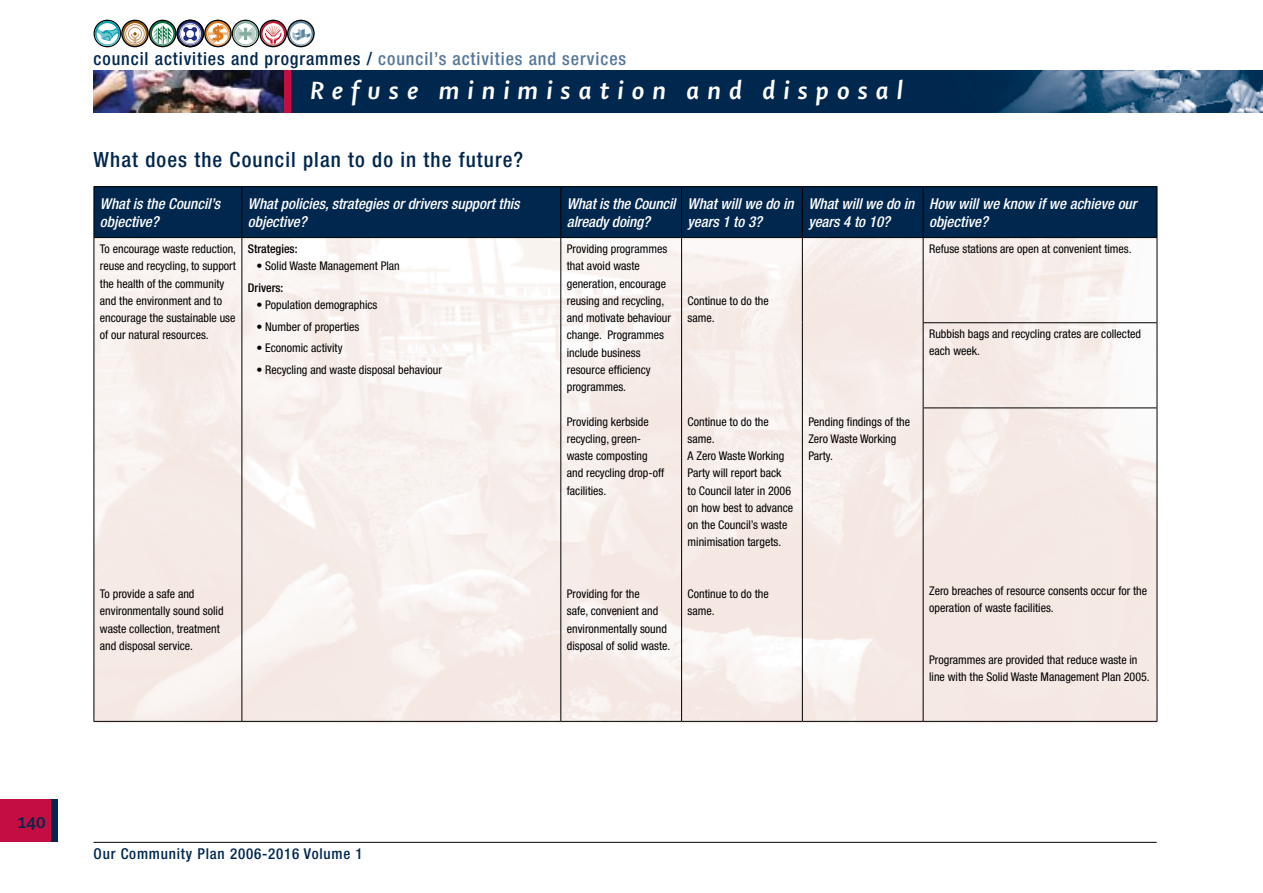
<style>
.page{position:relative;width:1263px;height:893px;background:#fff}
.page>*{position:absolute;margin:0;border:0;box-sizing:border-box;transform-origin:0 0}
.t1{font:27px "Shaker RBI";letter-spacing:.3em;color:#fff}
.t2{font:500 condensed 21px "Helvetica Neue";letter-spacing:.055em;color:#00274e}
.t3{font:500 condensed 18px "Helvetica Neue";letter-spacing:.05em;color:#00274e}
.t4{font:18px "Shaker RB";color:#00274e}
.t5{font:italic 500 condensed 15px/18px "Helvetica Neue";color:#fff}
.t6{font:500 condensed 15px "Helvetica Neue";letter-spacing:.055em;color:#00274e}
.t7{font:condensed 12px/17.2px "Helvetica Neue";color:#000}
.t8{font:500 condensed 12px "Helvetica Neue";color:#000}
.s1{color:#55779a}
</style>
<div class="page">
<div style="left:291px;top:70px;width:972px;height:43px;background:#00274e"></div>
<img style="left:997px;top:70px;width:265px;height:43px">
<img style="left:94px;top:70px;width:191px;height:43px">
<img style="left:94px;top:20px;width:221px;height:27px">
<div style="left:49px;top:799px;width:8px;height:43px;background:#00274e"></div>
<div style="left:0;top:799px;width:51px;height:43px;background:#c40d41"></div>
<hr style="left:94px;top:842px;width:1063px;height:1px;background:#000">
<div style="left:285px;top:70px;width:6px;height:43px;background:#c40d41"></div>
<img style="left:95px;top:238px;width:1061px;height:483px">
<div style="left:95px;top:187px;width:1062px;height:50px;background:#00274e"></div>
<hr style="left:94px;top:186px;width:148px;height:1px;background:#000">
<hr style="left:94px;top:187px;width:1px;height:50px;background:#000">
<hr style="left:242px;top:186px;width:319px;height:1px;background:#000">
<hr style="left:241px;top:187px;width:1px;height:50px;background:#000">
<hr style="left:561px;top:186px;width:121px;height:1px;background:#000">
<hr style="left:560px;top:187px;width:1px;height:50px;background:#000">
<hr style="left:682px;top:186px;width:120px;height:1px;background:#000">
<hr style="left:681px;top:187px;width:1px;height:50px;background:#000">
<hr style="left:802px;top:186px;width:121px;height:1px;background:#000">
<hr style="left:802px;top:187px;width:1px;height:50px;background:#000">
<hr style="left:923px;top:186px;width:234px;height:1px;background:#000">
<hr style="left:923px;top:187px;width:1px;height:50px;background:#000">
<hr style="left:1157px;top:187px;width:1px;height:50px;background:#000">
<hr style="left:94px;top:237px;width:148px;height:1px;background:#000">
<hr style="left:94px;top:238px;width:1px;height:85px;background:#000">
<hr style="left:242px;top:237px;width:319px;height:1px;background:#000">
<hr style="left:241px;top:238px;width:1px;height:85px;background:#000">
<hr style="left:561px;top:237px;width:121px;height:1px;background:#000">
<hr style="left:560px;top:238px;width:1px;height:85px;background:#000">
<hr style="left:682px;top:237px;width:120px;height:1px;background:#000">
<hr style="left:681px;top:238px;width:1px;height:85px;background:#000">
<hr style="left:802px;top:237px;width:121px;height:1px;background:#000">
<hr style="left:802px;top:238px;width:1px;height:85px;background:#000">
<hr style="left:923px;top:237px;width:234px;height:1px;background:#000">
<hr style="left:923px;top:238px;width:1px;height:84px;background:#000">
<hr style="left:1157px;top:238px;width:1px;height:84px;background:#000">
<hr style="left:94px;top:323px;width:1px;height:85px;background:#000">
<hr style="left:241px;top:323px;width:1px;height:85px;background:#000">
<hr style="left:560px;top:323px;width:1px;height:85px;background:#000">
<hr style="left:681px;top:323px;width:1px;height:85px;background:#000">
<hr style="left:802px;top:323px;width:1px;height:85px;background:#000">
<hr style="left:923px;top:322px;width:234px;height:1px;background:#000">
<hr style="left:923px;top:323px;width:1px;height:85px;background:#000">
<hr style="left:1157px;top:323px;width:1px;height:85px;background:#000">
<hr style="left:94px;top:408px;width:1px;height:85px;background:#000">
<hr style="left:241px;top:408px;width:1px;height:85px;background:#000">
<hr style="left:560px;top:408px;width:1px;height:85px;background:#000">
<hr style="left:681px;top:408px;width:1px;height:85px;background:#000">
<hr style="left:802px;top:408px;width:1px;height:85px;background:#000">
<hr style="left:923px;top:408px;width:234px;height:1px;background:#000">
<hr style="left:923px;top:408px;width:1px;height:85px;background:#000">
<hr style="left:1157px;top:408px;width:1px;height:85px;background:#000">
<hr style="left:94px;top:493px;width:1px;height:228px;background:#000">
<hr style="left:241px;top:493px;width:1px;height:228px;background:#000">
<hr style="left:560px;top:493px;width:1px;height:228px;background:#000">
<hr style="left:681px;top:493px;width:1px;height:228px;background:#000">
<hr style="left:802px;top:493px;width:1px;height:228px;background:#000">
<hr style="left:923px;top:493px;width:1px;height:228px;background:#000">
<hr style="left:1157px;top:493px;width:1px;height:228px;background:#000">
<hr style="left:94px;top:721px;width:148px;height:1px;background:#000">
<hr style="left:242px;top:721px;width:319px;height:1px;background:#000">
<hr style="left:561px;top:721px;width:121px;height:1px;background:#000">
<hr style="left:682px;top:721px;width:120px;height:1px;background:#000">
<hr style="left:802px;top:721px;width:121px;height:1px;background:#000">
<hr style="left:923px;top:721px;width:234px;height:1px;background:#000">
<h3 class="t3" style="left:94px;top:48px;width:534px">council activities and programmes / <span class="s1">council’s activities and services</span></h3>
<h1 class="t1" style="left:310px;top:76px;width:594px">Refuse minimisation and disposal</h1>
<h2 class="t2" style="left:94px;top:147px;width:431px">What does the Council plan to do in the future?</h2>
<p class="t5" style="left:100px;top:194px;width:122px">What is the Council’s objective?</p>
<p class="t5" style="left:248px;top:194px;width:273px">What policies, strategies or drivers support this objective?</p>
<p class="t5" style="left:567px;top:194px;width:110px">What is the Council already doing?</p>
<p class="t5" style="left:688px;top:194px;width:108px">What will we do in years 1 to 3?</p>
<p class="t5" style="left:808px;top:194px;width:108px">What will we do in years 4 to 10?</p>
<p class="t5" style="left:929px;top:194px;width:209px">How will we know if we achieve our objective?</p>
<p class="t7" style="left:100px;top:240px;width:138px">To encourage waste reduction, reuse and recycling, to support the health of the community and the environment and to encourage the sustainable use of our natural resources.</p>
<p class="t8" style="left:248px;top:242px;width:51px">Strategies:</p>
<p class="t7" style="left:256px;top:257px;width:145px">• Solid Waste Management Plan</p>
<p class="t8" style="left:248px;top:280px;width:37px">Drivers:</p>
<p class="t7" style="left:256px;top:296px;width:123px">• Population demographics</p>
<p class="t7" style="left:256px;top:318px;width:105px">• Number of properties</p>
<p class="t7" style="left:256px;top:339px;width:88px">• Economic activity</p>
<p class="t7" style="left:256px;top:361px;width:187px">• Recycling and waste disposal behaviour</p>
<p class="t7" style="left:929px;top:240px;width:204px">Refuse stations are open at convenient times.</p>
<p class="t7" style="left:567px;top:240px;width:106px">Providing programmes that avoid waste generation, encourage reusing and recycling, and motivate behaviour change. Programmes include business resource efficiency programmes.</p>
<p class="t7" style="left:567px;top:413px;width:99px">Providing kerbside recycling, green&shy;waste composting and recycling drop-off facilities.</p>
<p class="t7" style="left:688px;top:292px;width:83px">Continue to do the same.</p>
<p class="t7" style="left:929px;top:325px;width:213px">Rubbish bags and recycling crates are collected each week.</p>
<p class="t7" style="left:688px;top:413px;width:107px">Continue to do the same.<br>A Zero Waste Working<br>Party will report back<br>to Council later in 2006 on how best to advance on the Council’s waste minimisation targets.</p>
<p class="t7" style="left:808px;top:413px;width:103px">Pending findings of the<br>Zero Waste Working<br>Party.</p>
<p class="t7" style="left:100px;top:585px;width:125px">To provide a safe and environmentally sound solid waste collection, treatment and disposal service.</p>
<p class="t7" style="left:567px;top:585px;width:105px">Providing for the<br>safe, convenient and environmentally sound disposal of solid waste.</p>
<p class="t7" style="left:688px;top:585px;width:83px">Continue to do the same.</p>
<p class="t7" style="left:929px;top:582px;width:220px">Zero breaches of resource consents occur for the operation of waste facilities.</p>
<p class="t7" style="left:929px;top:651px;width:222px">Programmes are provided that reduce waste in line with the Solid Waste Management Plan 2005.</p>
<h3 class="t4" style="left:17px;top:812px;width:30px">140</h3>
<p class="t6" style="left:94px;top:844px;width:271px">Our Community Plan 2006-2016 Volume 1</p>
</div>
